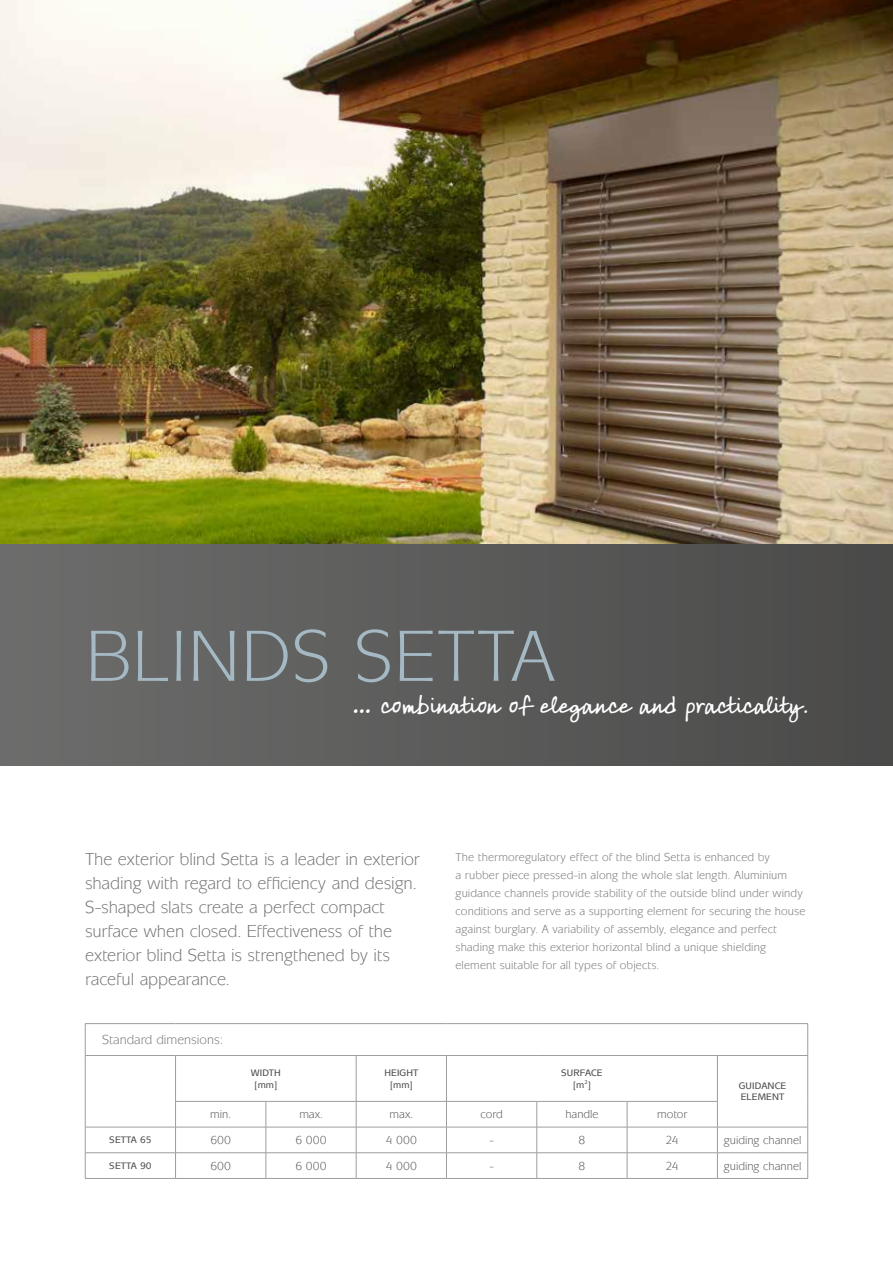
<style>
.page{position:relative;width:893px;height:1263px;background:#fff}
.page>*{position:absolute;margin:0;border:0;box-sizing:border-box;transform-origin:0 0}
.t1{font:75px "Mixage Itc TOT";letter-spacing:.015em;color:#a5b9c4}
.t2{font:700 24px "Claudias Hand Pro";color:#fff}
.t3{font:18px/24px "Mixage Itc TOT";letter-spacing:-.005em;color:#706f6f}
.t4{font:13.5px "Mixage Itc TOT";color:#706f6f}
.t5{font:12px/18px "Mixage Itc TOT";letter-spacing:.01em;color:#706f6f}
.t6{font:12px "Mixage Itc TOT";color:#4d4d4c}
.t7{font:500 9.75px/11.7px "Mixage Itc TOT";letter-spacing:.015em;color:#4d4d4c;text-align:center}
</style>
<div class="page">
<div style="left:0;top:424px;width:893px;height:341px;background:linear-gradient(to right,#6d6d6c,#4a4a49)"></div>
<hr style="left:85px;top:1023px;width:91px;height:1px;background:#9d9d9c">
<hr style="left:85px;top:1024px;width:1px;height:31px;background:#9d9d9c">
<hr style="left:176px;top:1023px;width:90px;height:1px;background:#9d9d9c">
<hr style="left:266px;top:1023px;width:90px;height:1px;background:#9d9d9c">
<hr style="left:356px;top:1023px;width:90px;height:1px;background:#9d9d9c">
<hr style="left:446px;top:1023px;width:91px;height:1px;background:#9d9d9c">
<hr style="left:537px;top:1023px;width:90px;height:1px;background:#9d9d9c">
<hr style="left:627px;top:1023px;width:90px;height:1px;background:#9d9d9c">
<hr style="left:717px;top:1023px;width:91px;height:1px;background:#9d9d9c">
<hr style="left:807px;top:1024px;width:1px;height:31px;background:#9d9d9c">
<hr style="left:85px;top:1055px;width:91px;height:1px;background:#9d9d9c">
<hr style="left:85px;top:1056px;width:1px;height:45px;background:#9d9d9c">
<hr style="left:176px;top:1055px;width:90px;height:1px;background:#9d9d9c">
<hr style="left:175px;top:1056px;width:1px;height:45px;background:#9d9d9c">
<hr style="left:266px;top:1055px;width:90px;height:1px;background:#9d9d9c">
<hr style="left:356px;top:1055px;width:90px;height:1px;background:#9d9d9c">
<hr style="left:356px;top:1056px;width:1px;height:45px;background:#9d9d9c">
<hr style="left:446px;top:1055px;width:91px;height:1px;background:#9d9d9c">
<hr style="left:446px;top:1056px;width:1px;height:45px;background:#9d9d9c">
<hr style="left:537px;top:1055px;width:90px;height:1px;background:#9d9d9c">
<hr style="left:627px;top:1055px;width:90px;height:1px;background:#9d9d9c">
<hr style="left:717px;top:1055px;width:91px;height:1px;background:#9d9d9c">
<hr style="left:717px;top:1056px;width:1px;height:45px;background:#9d9d9c">
<hr style="left:807px;top:1056px;width:1px;height:45px;background:#9d9d9c">
<hr style="left:175px;top:1101px;width:91px;height:1px;background:#9d9d9c">
<hr style="left:266px;top:1101px;width:90px;height:1px;background:#9d9d9c">
<hr style="left:356px;top:1101px;width:90px;height:1px;background:#9d9d9c">
<hr style="left:446px;top:1101px;width:91px;height:1px;background:#9d9d9c">
<hr style="left:537px;top:1101px;width:90px;height:1px;background:#9d9d9c">
<hr style="left:627px;top:1101px;width:91px;height:1px;background:#9d9d9c">
<hr style="left:85px;top:1127px;width:91px;height:1px;background:#9d9d9c">
<hr style="left:176px;top:1127px;width:90px;height:1px;background:#9d9d9c">
<hr style="left:266px;top:1127px;width:90px;height:1px;background:#9d9d9c">
<hr style="left:356px;top:1127px;width:90px;height:1px;background:#9d9d9c">
<hr style="left:446px;top:1127px;width:91px;height:1px;background:#9d9d9c">
<hr style="left:537px;top:1127px;width:90px;height:1px;background:#9d9d9c">
<hr style="left:627px;top:1127px;width:90px;height:1px;background:#9d9d9c">
<hr style="left:717px;top:1127px;width:91px;height:1px;background:#9d9d9c">
<hr style="left:85px;top:1152px;width:91px;height:1px;background:#9d9d9c">
<svg style="left:85px;top:1101px;width:1px;height:77px"></svg>
<hr style="left:176px;top:1152px;width:90px;height:1px;background:#9d9d9c">
<svg style="left:175px;top:1101px;width:1px;height:77px"></svg>
<hr style="left:266px;top:1152px;width:90px;height:1px;background:#9d9d9c">
<svg style="left:266px;top:1102px;width:1px;height:76px"></svg>
<hr style="left:356px;top:1152px;width:90px;height:1px;background:#9d9d9c">
<svg style="left:356px;top:1101px;width:1px;height:77px"></svg>
<hr style="left:446px;top:1152px;width:91px;height:1px;background:#9d9d9c">
<svg style="left:446px;top:1101px;width:1px;height:77px"></svg>
<hr style="left:537px;top:1152px;width:90px;height:1px;background:#9d9d9c">
<svg style="left:537px;top:1102px;width:1px;height:76px"></svg>
<hr style="left:627px;top:1152px;width:90px;height:1px;background:#9d9d9c">
<svg style="left:627px;top:1101px;width:1px;height:77px"></svg>
<hr style="left:717px;top:1152px;width:91px;height:1px;background:#9d9d9c">
<svg style="left:717px;top:1101px;width:1px;height:77px"></svg>
<svg style="left:807px;top:1101px;width:1px;height:77px"></svg>
<hr style="left:85px;top:1178px;width:91px;height:1px;background:#9d9d9c">
<hr style="left:176px;top:1178px;width:90px;height:1px;background:#9d9d9c">
<hr style="left:266px;top:1178px;width:90px;height:1px;background:#9d9d9c">
<hr style="left:356px;top:1178px;width:90px;height:1px;background:#9d9d9c">
<hr style="left:446px;top:1178px;width:91px;height:1px;background:#9d9d9c">
<hr style="left:537px;top:1178px;width:90px;height:1px;background:#9d9d9c">
<hr style="left:627px;top:1178px;width:90px;height:1px;background:#9d9d9c">
<hr style="left:717px;top:1178px;width:91px;height:1px;background:#9d9d9c">
<img style="left:0;top:0;width:893px;height:543px">
<h1 class="t1" style="left:86px;top:615px;width:471px">BLINDS SETTA</h1>
<h2 class="t2" style="left:353px;top:691px;width:457px">… combination of elegance and practicality.</h2>
<p class="t3" style="left:85px;top:847px;width:336px">The exterior blind Setta is a leader in exterior shading with regard to efficiency and design.<br>S-shaped slats create a perfect compact surface when closed. Effectiveness of the exterior blind Setta is strengthened by its raceful appearance.</p>
<p class="t5" style="left:455px;top:848px;width:351px">The thermoregulatory effect of the blind Setta is enhanced by<br>a rubber piece pressed-in along the whole slat length. Aluminium guidance channels provide stability of the outside blind under windy conditions and serve as a supporting element for securing the house against burglary. A variability of assembly, elegance and perfect shading make this exterior horizontal blind a unique shielding element suitable for all types of objects.</p>
<p class="t4" style="left:102px;top:1032px;width:122px">Standard dimensions:</p>
<p class="t7" style="left:251px;top:1067px;width:31px">WIDTH [mm]</p>
<p class="t7" style="left:384px;top:1067px;width:35px">HEIGHT [mm]</p>
<p class="t7" style="left:561px;top:1067px;width:43px">SURFACE [m<sup>2</sup>]</p>
<p class="t6" style="left:210px;top:1108px;width:22px">min.</p>
<p class="t6" style="left:299px;top:1108px;width:25px">max.</p>
<p class="t6" style="left:390px;top:1108px;width:25px">max.</p>
<p class="t6" style="left:480px;top:1108px;width:24px">cord</p>
<p class="t6" style="left:565px;top:1108px;width:35px">handle</p>
<p class="t6" style="left:657px;top:1108px;width:32px">motor</p>
<p class="t7" style="left:739px;top:1080px;width:49px;text-align:left">GUIDANCE<br>ELEMENT</p>
<p class="t7" style="left:109px;top:1134px;width:44px">SETTA 65</p>
<p class="t6" style="left:210px;top:1133px;width:22px">600</p>
<p class="t6" style="left:295px;top:1133px;width:33px">6 000</p>
<p class="t6" style="left:386px;top:1133px;width:33px">4 000</p>
<p class="t6" style="left:489px;top:1133px;width:6px">-</p>
<p class="t6" style="left:578px;top:1133px;width:8px">8</p>
<p class="t6" style="left:666px;top:1133px;width:14px">24</p>
<p class="t6" style="left:724px;top:1133px;width:79px">guiding channel</p>
<p class="t7" style="left:109px;top:1160px;width:44px">SETTA 90</p>
<p class="t6" style="left:210px;top:1159px;width:22px">600</p>
<p class="t6" style="left:295px;top:1159px;width:33px">6 000</p>
<p class="t6" style="left:386px;top:1159px;width:33px">4 000</p>
<p class="t6" style="left:489px;top:1159px;width:6px">-</p>
<p class="t6" style="left:578px;top:1159px;width:8px">8</p>
<p class="t6" style="left:666px;top:1159px;width:14px">24</p>
<p class="t6" style="left:724px;top:1159px;width:79px">guiding channel</p>
</div>
